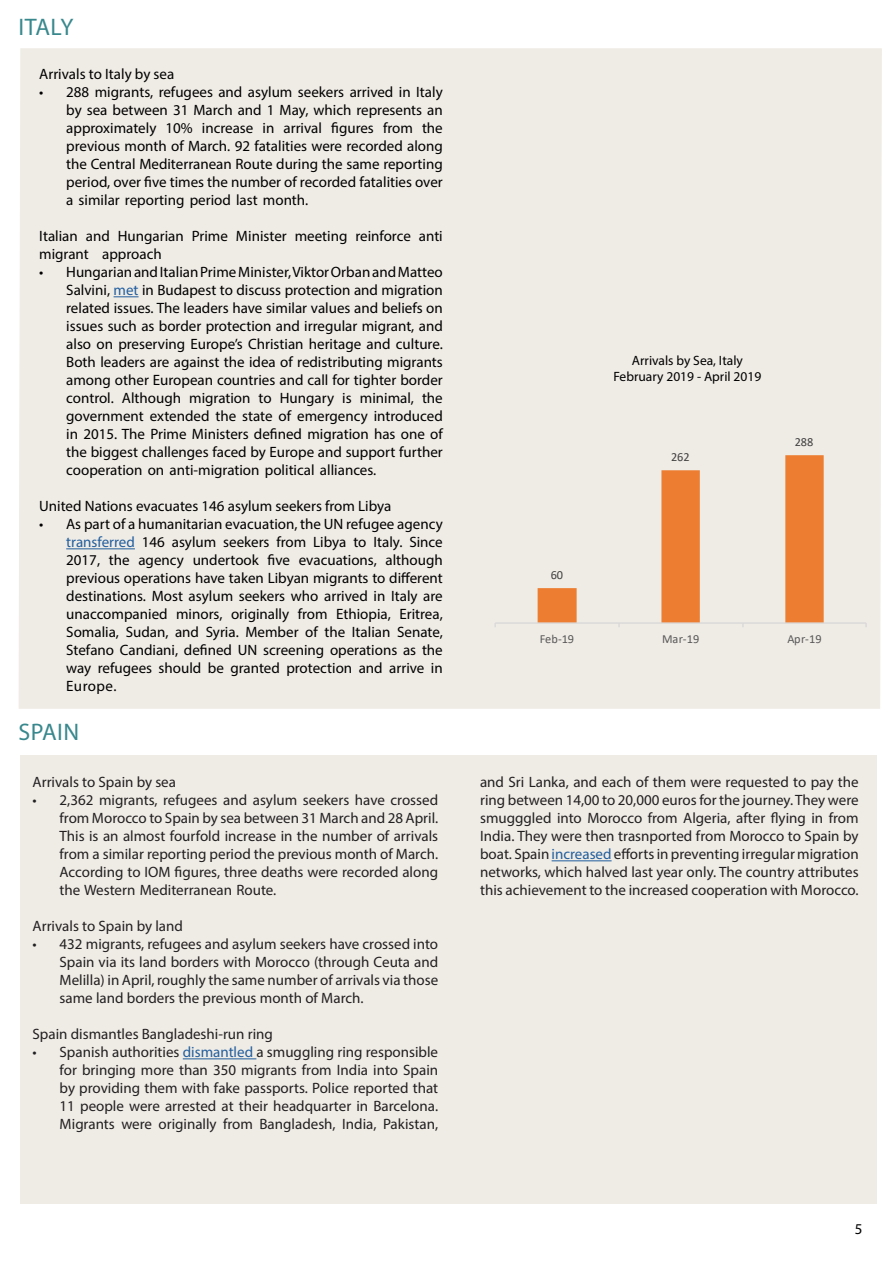
<style>
.page{position:relative;width:893px;height:1263px;background:#fff}
.page>*{position:absolute;margin:0;border:0;box-sizing:border-box;transform-origin:0 0}
.t1{font:24px "Myriad Pro";letter-spacing:.02em;color:#38888d}
.t2{font:15px/18px "Myriad Pro";color:#000;text-align:justify}
.t3{font:15px/18px "Myriad Pro";color:#221f21;text-align:justify}
.t4{font:13.5px/16.2px "Myriad Pro";color:#000;text-align:center}
.t5{font:12.3px "Calibri";letter-spacing:-.005em;color:#595959}
.t6{font:12.3px "Calibri";letter-spacing:-.005em;color:#404040}
.s1{color:#215e9e}
</style>
<div class="page">
<div style="left:20px;top:755px;width:856px;height:448px;background:#efebe5"></div>
<div style="left:19px;top:48px;width:863px;height:661px;background:#efebe5"></div>
<svg style="left:114px;top:296px;width:25px;height:1px"></svg>
<hr style="left:66px;top:548px;width:69px;height:1px;background:#215e9e">
<hr style="left:183px;top:1058px;width:73px;height:1px;background:#215e9e">
<hr style="left:552px;top:860px;width:60px;height:1px;background:#215e9e">
<svg style="left:489px;top:419px;width:379px;height:233px;background:#eed9c9"></svg>
<h1 class="t1" style="left:19px;top:12px;width:56px">ITALY</h1>
<p class="t2" style="left:39px;top:65px;width:137px">Arrivals to Italy by sea</p>
<p class="t2" style="left:66px;top:83px;width:378px;text-indent:-27px">• 288 migrants, refugees and asylum seekers arrived in Italy by sea between 31 March and 1 May, which represents an approximately 10% increase in arrival figures from the previous month of March. 92 fatalities were recorded along the Central Mediterranean Route during the same reporting period, over five times the number of recorded fatalities over a similar reporting period last month.</p>
<p class="t2" style="left:39px;top:227px;width:405px">Italian and Hungarian Prime Minister meeting reinforce anti migrant approach</p>
<p class="t2" style="left:66px;top:263px;width:378px;text-indent:-27px">• Hungarian and Italian Prime Minister, Viktor Orban and Matteo Salvini, <span class="s1">met</span> in Budapest to discuss protection and migration related issues. The leaders have similar values and beliefs on issues such as border protection and irregular migrant, and also on preserving Europe’s Christian heritage and culture.<br>Both leaders are against the idea of redistributing migrants among other European countries and call for tighter border control. Although migration to Hungary is minimal, the government extended the state of emergency introduced in 2015. The Prime Ministers defined migration has one of the biggest challenges faced by Europe and support further cooperation on anti-migration political alliances.</p>
<p class="t2" style="left:39px;top:497px;width:354px">United Nations evacuates 146 asylum seekers from Libya</p>
<p class="t2" style="left:66px;top:515px;width:378px;text-indent:-27px">• As part of a humanitarian evacuation, the UN refugee agency <span class="s1">transferred</span> 146 asylum seekers from Libya to Italy. Since 2017, the agency undertook five evacuations, although previous operations have taken Libyan migrants to different destinations. Most asylum seekers who arrived in Italy are unaccompanied minors, originally from Ethiopia, Eritrea, Somalia, Sudan, and Syria. Member of the Italian Senate, Stefano Candiani, defined UN screening operations as the way refugees should be granted protection and arrive in Europe.</p>
<h1 class="t1" style="left:19px;top:717px;width:62px">SPAIN</h1>
<p class="t3" style="left:33px;top:773px;width:145px">Arrivals to Spain by sea</p>
<p class="t3" style="left:60px;top:791px;width:380px;text-indent:-27px">• 2,362 migrants, refugees and asylum seekers have crossed from Morocco to Spain by sea between 31 March and 28 April.<br>This is an almost fourfold increase in the number of arrivals from a similar reporting period the previous month of March.<br>According to IOM figures, three deaths were recorded along the Western Mediterranean Route.</p>
<p class="t3" style="left:33px;top:917px;width:152px">Arrivals to Spain by land</p>
<p class="t3" style="left:60px;top:935px;width:380px;text-indent:-27px">• 432 migrants, refugees and asylum seekers have crossed into Spain via its land borders with Morocco (through Ceuta and Melilla) in April, roughly the same number of arrivals via those same land borders the previous month of March.</p>
<p class="t3" style="left:33px;top:1025px;width:242px">Spain dismantles Bangladeshi-run ring</p>
<p class="t3" style="left:60px;top:1043px;width:380px;text-indent:-27px">• Spanish authorities <span class="s1">dismantled</span> a smuggling ring responsible for bringing more than 350 migrants from India into Spain by providing them with fake passports. Police reported that 11 people were arrested at their headquarter in Barcelona.<br>Migrants were originally from Bangladesh, India, Pakistan,</p>
<p class="t6" style="left:551px;top:566px;width:14px">60</p>
<p class="t4" style="left:613px;top:352px;width:149px">Arrivals by Sea, Italy<br>February 2019 - April 2019</p>
<p class="t6" style="left:671px;top:448px;width:20px">262</p>
<p class="t6" style="left:795px;top:433px;width:20px">288</p>
<p class="t5" style="left:540px;top:630px;width:36px">Feb-19</p>
<p class="t5" style="left:662px;top:630px;width:39px">Mar-19</p>
<p class="t5" style="left:787px;top:630px;width:36px">Apr-19</p>
<p class="t3" style="left:480px;top:773px;width:380px">and Sri Lanka, and each of them were requested to pay the ring between 14,00 to 20,000 euros for the journey. They were smugggled into Morocco from Algeria, after flying in from India. They were then trasnported from Morocco to Spain by boat. Spain <span class="s1">increased</span> efforts in preventing irregular migration networks, which halved last year only. The country attributes this achievement to the increased cooperation with Morocco.</p>
<p class="t2" style="left:855px;top:1220px;width:9px">5</p>
</div>
